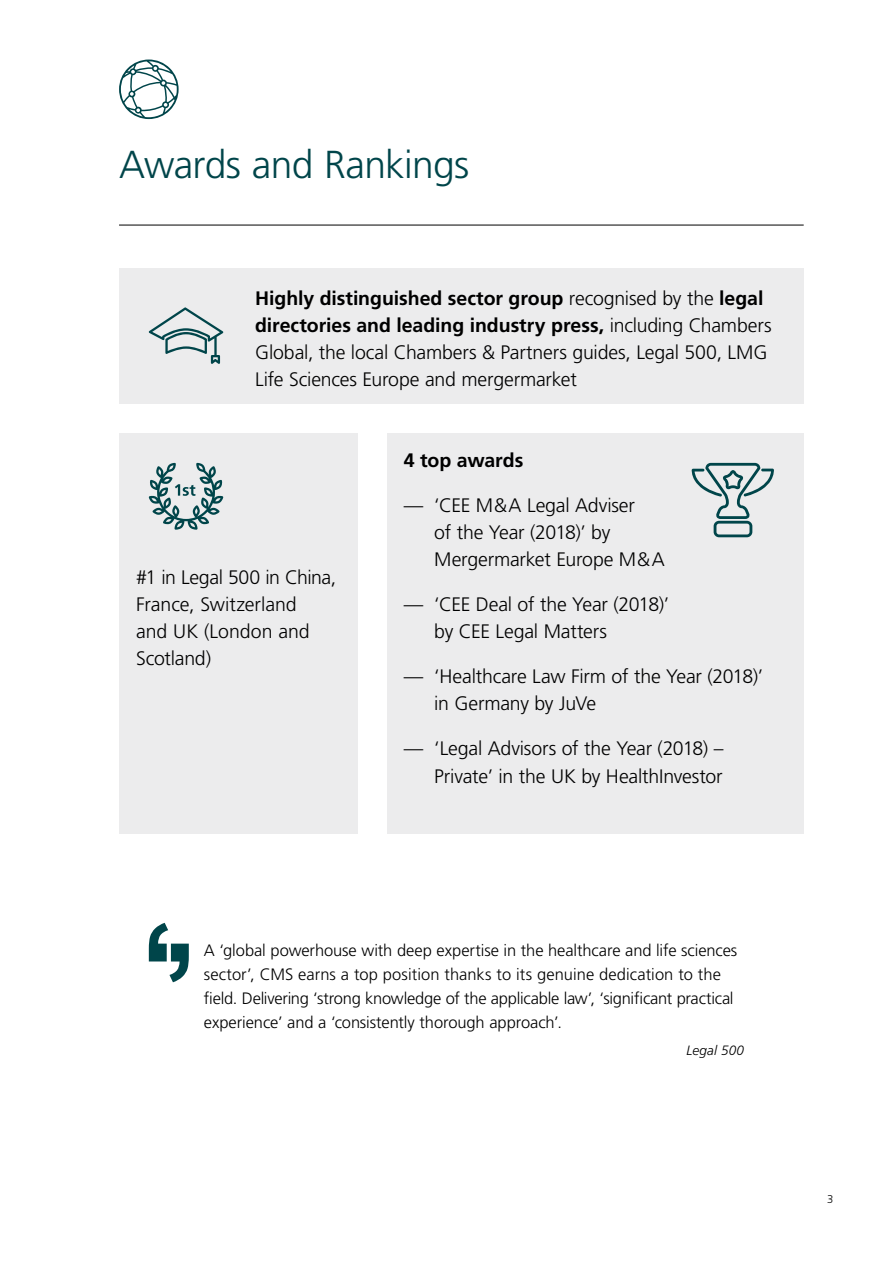
<style>
.page{position:relative;width:893px;height:1263px;background:#fff}
.page>*{position:absolute;margin:0;border:0;box-sizing:border-box;transform-origin:0 0}
.Head_3___line___26_3{font:300 39px "Frutiger LT Pro";letter-spacing:-.015em;color:#00454a}
.Sub_1___13_18pt___Li{font:300 19.5px/27px "Frutiger LT Pro";letter-spacing:-.01em;color:#000}
.Sub_1___13_18pt___Li-2{font:700 19.5px "Frutiger LT Pro";letter-spacing:-.005em;color:#000}
.Cit___11_16pt___Ligh{font:300 16.5px/24px "Frutiger LT Pro";letter-spacing:-.005em;color:#000}
.Cit___author___9_12p{font:italic 300 13.5px "Frutiger LT Pro";letter-spacing:.01em;color:#000}
.t1{font:300 11.25px "Frutiger LT Pro";color:#000}
.s1{font-weight:700}
</style>
<div class="page">
<div style="left:119px;top:433px;width:238px;height:221px;background:#ececed"></div>
<div style="left:119px;top:552px;width:238px;height:281px;background:#ececed"></div>
<div style="left:387px;top:433px;width:417px;height:400px;background:#ececed"></div>
<div style="left:119px;top:268px;width:208px;height:135px;background:#ececed"></div>
<svg style="left:149px;top:463px;width:74px;height:67px"></svg>
<hr style="left:119px;top:225px;width:685px;height:1px;background:#000">
<svg style="left:119px;top:60px;width:60px;height:59px"></svg>
<div style="left:238px;top:268px;width:566px;height:135px;background:#ececed"></div>
<svg style="left:149px;top:307px;width:74px;height:57px"></svg>
<svg style="left:691px;top:463px;width:83px;height:74px"></svg>
<svg style="left:149px;top:923px;width:40px;height:59px"></svg>
<p class="Head_3___line___26_3" style="left:119px;top:142px;width:352px">Awards and Rankings</p>
<p class="Sub_1___13_18pt___Li" style="left:255px;top:285px;width:518px"><span class="s1">Highly distinguished sector group</span> recognised by the <span class="s1">legal directories and leading industry press,</span> including Chambers Global, the local Chambers &amp; Partners guides, Legal 500, LMG Life Sciences Europe and mergermarket</p>
<p class="Sub_1___13_18pt___Li" style="left:136px;top:564px;width:202px">#1 in Legal 500 in China,<br>France, Switzerland<br>and UK (London and<br>Scotland)</p>
<p class="Sub_1___13_18pt___Li-2" style="left:404px;top:449px;width:121px">4 top awards</p>
<p class="Sub_1___13_18pt___Li" style="left:434px;top:492px;width:232px;text-indent:-30px">— ‘CEE M&amp; A Legal Adviser<br>of the Year (2018)’ by<br>Mergermarket Europe M&amp; A</p>
<p class="Sub_1___13_18pt___Li" style="left:434px;top:591px;width:236px;text-indent:-30px">— ‘CEE Deal of the Year (2018)’ by CEE Legal Matters</p>
<p class="Sub_1___13_18pt___Li" style="left:434px;top:663px;width:330px;text-indent:-30px">— ‘Healthcare Law Firm of the Year (2018)’ in Germany by JuVe</p>
<p class="Sub_1___13_18pt___Li" style="left:404px;top:735px;width:321px;text-align:right">— ‘Legal Advisors of the Year (2018) –<br>Private’ in the UK by HealthInvestor</p>
<p class="Cit___11_16pt___Ligh" style="left:204px;top:938px;width:535px">A ‘global powerhouse with deep expertise in the healthcare and life sciences sector’, CMS earns a top position thanks to its genuine dedication to the field. Delivering ‘strong knowledge of the applicable law’, ‘significant practical experience’ and a ‘consistently thorough approach’.</p>
<p class="Cit___author___9_12p" style="left:686px;top:1042px;width:59px">Legal 500</p>
<p class="t1" style="left:827px;top:1193px;width:8px">3</p>
</div>
